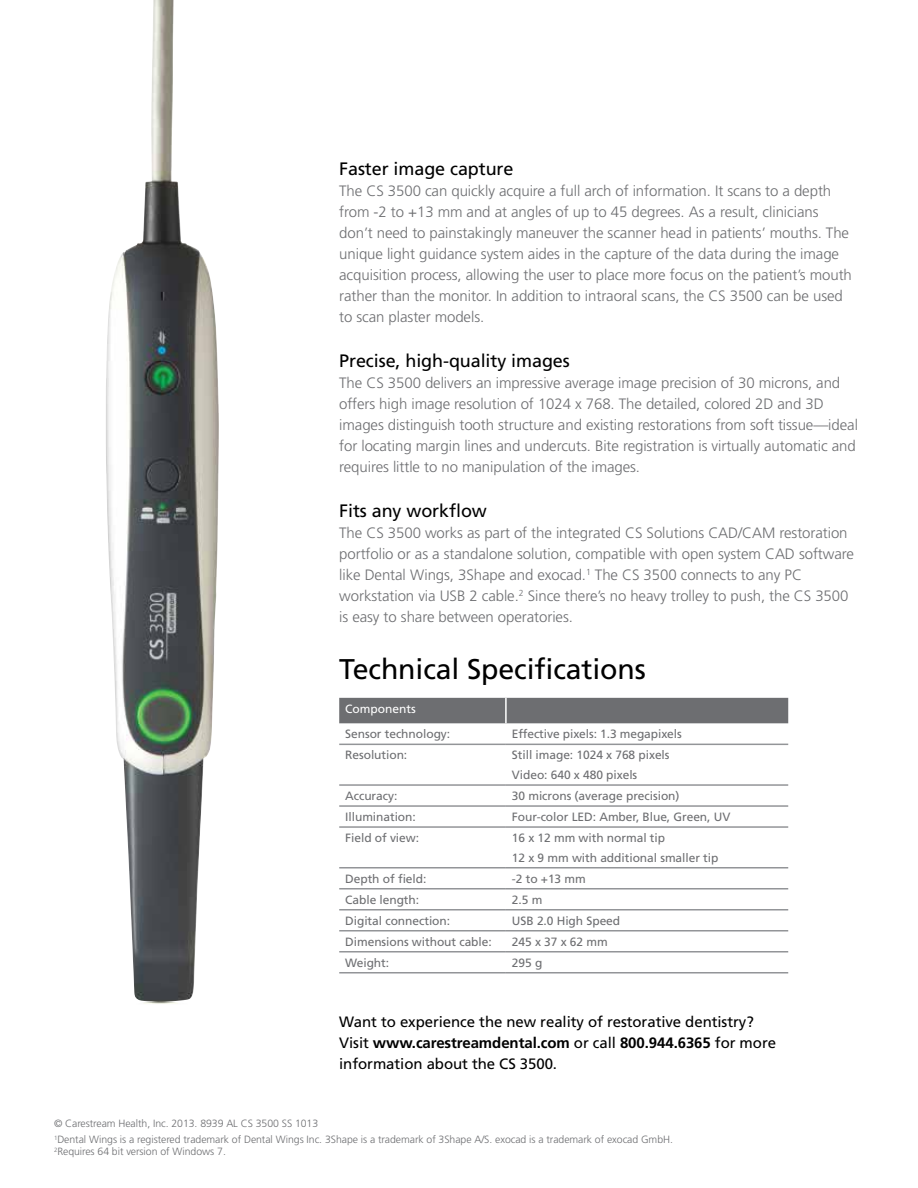
<style>
.page{position:relative;width:918px;height:1188px;background:#fff}
.page>*{position:absolute;margin:0;border:0;box-sizing:border-box;transform-origin:0 0}
.t1{font:28.5px "Frutiger LT Std";letter-spacing:-.005em;color:#000}
.t2{font:18px "Frutiger LT Std";letter-spacing:-.005em;color:#000}
.t3{font:300 15px/21px "Frutiger LT Std";letter-spacing:-.005em;color:#6d6e71}
.t4{font:15px/21px "Frutiger LT Std";letter-spacing:-.005em;color:#000}
.t5{font:12px/19.6px "Frutiger LT Std";letter-spacing:-.005em;color:#6d6e71}
.t6{font:12px "Frutiger LT Std";color:#fff}
.t7{font:300 10.5px/16.2px "Frutiger LT Std";letter-spacing:-.005em;color:#6d6e71}
.s1{font-weight:700}
</style>
<div class="page">
<img style="left:106px;top:0;width:113px;height:1004px">
<div style="left:339px;top:698px;width:449px;height:25px;background:#6d6e71"></div>
<hr style="left:339px;top:744px;width:167px;height:1px;background:#939598">
<hr style="left:506px;top:744px;width:282px;height:1px;background:#939598">
<hr style="left:339px;top:784px;width:167px;height:2px;background:#939598">
<hr style="left:506px;top:784px;width:282px;height:2px;background:#939598">
<hr style="left:339px;top:805px;width:167px;height:2px;background:#939598">
<hr style="left:506px;top:805px;width:282px;height:2px;background:#939598">
<hr style="left:339px;top:826px;width:167px;height:2px;background:#939598">
<hr style="left:506px;top:826px;width:282px;height:2px;background:#939598">
<hr style="left:339px;top:867px;width:167px;height:2px;background:#939598">
<hr style="left:506px;top:867px;width:282px;height:2px;background:#939598">
<hr style="left:339px;top:888px;width:167px;height:2px;background:#939598">
<hr style="left:506px;top:888px;width:282px;height:2px;background:#939598">
<hr style="left:339px;top:909px;width:167px;height:2px;background:#939598">
<hr style="left:506px;top:909px;width:282px;height:2px;background:#939598">
<hr style="left:339px;top:930px;width:167px;height:2px;background:#939598">
<hr style="left:506px;top:930px;width:282px;height:2px;background:#939598">
<hr style="left:339px;top:951px;width:167px;height:2px;background:#939598">
<hr style="left:506px;top:951px;width:282px;height:2px;background:#939598">
<hr style="left:339px;top:972px;width:167px;height:2px;background:#939598">
<hr style="left:506px;top:972px;width:282px;height:2px;background:#939598">
<hr style="left:505px;top:698px;width:2px;height:25px;background:#fff">
<p class="t2" style="left:339px;top:158px;width:176px">Faster image capture</p>
<p class="t3" style="left:339px;top:181px;width:514px">The CS 3500 can quickly acquire a full arch of information. It scans to a depth from -2 to +13 mm and at angles of up to 45 degrees. As a result, clinicians don’t need to painstakingly maneuver the scanner head in patients’ mouths. The unique light guidance system aides in the capture of the data during the image acquisition process, allowing the user to place more focus on the patient’s mouth rather than the monitor. In addition to intraoral scans, the CS 3500 can be used to scan plaster models.</p>
<p class="t2" style="left:339px;top:350px;width:232px">Precise, high-quality images</p>
<p class="t3" style="left:339px;top:373px;width:520px">The CS 3500 delivers an impressive average image precision of 30 microns, and offers high image resolution of 1024 x 768. The detailed, colored 2D and 3D images distinguish tooth structure and existing restorations from soft tissue—ideal for locating margin lines and undercuts. Bite registration is virtually automatic and requires little to no manipulation of the images.</p>
<p class="t2" style="left:339px;top:500px;width:149px">Fits any workflow</p>
<p class="t3" style="left:339px;top:523px;width:516px">The CS 3500 works as part of the integrated CS Solutions CAD/CAM restoration portfolio or as a standalone solution, compatible with open system CAD software like Dental Wings, 3Shape and exocad.<sup>1</sup> The CS 3500 connects to any PC workstation via USB 2 cable.<sup>2</sup> Since there’s no heavy trolley to push, the CS 3500 is easy to share between operatories.</p>
<h1 class="t1" style="left:339px;top:652px;width:308px">Technical Specifications</h1>
<p class="t6" style="left:345px;top:702px;width:72px">Components</p>
<p class="t5" style="left:345px;top:724px;width:106px">Sensor technology:</p>
<p class="t5" style="left:512px;top:724px;width:171px">Effective pixels: 1.3 megapixels</p>
<p class="t5" style="left:345px;top:745px;width:64px">Resolution:</p>
<p class="t5" style="left:512px;top:745px;width:159px">Still image: 1024 x 768 pixels<br>Video: 640 x 480 pixels</p>
<p class="t5" style="left:345px;top:786px;width:54px">Accuracy:</p>
<p class="t5" style="left:512px;top:786px;width:169px">30 microns (average precision)</p>
<p class="t5" style="left:345px;top:807px;width:72px">Illumination:</p>
<p class="t5" style="left:512px;top:807px;width:220px">Four-color LED: Amber, Blue, Green, UV</p>
<p class="t5" style="left:345px;top:828px;width:75px">Field of view:</p>
<p class="t5" style="left:512px;top:828px;width:208px">16 x 12 mm with normal tip<br>12 x 9 mm with additional smaller tip</p>
<p class="t5" style="left:345px;top:869px;width:83px">Depth of field:</p>
<p class="t5" style="left:512px;top:869px;width:75px">-2 to +13 mm</p>
<p class="t5" style="left:345px;top:890px;width:75px">Cable length:</p>
<p class="t5" style="left:512px;top:890px;width:32px">2.5 m</p>
<p class="t5" style="left:345px;top:911px;width:106px">Digital connection:</p>
<p class="t5" style="left:512px;top:911px;width:110px">USB 2.0 High Speed</p>
<p class="t5" style="left:345px;top:932px;width:148px">Dimensions without cable:</p>
<p class="t5" style="left:512px;top:932px;width:97px">245 x 37 x 62 mm</p>
<p class="t5" style="left:345px;top:953px;width:45px">Weight:</p>
<p class="t5" style="left:512px;top:953px;width:32px">295 g</p>
<p class="t4" style="left:339px;top:1012px;width:438px">Want to experience the new reality of restorative dentistry?<br>Visit <span class="s1">www.carestreamdental.com</span> or call <span class="s1">800.944.6365</span> for more information about the CS 3500.</p>
<p class="t7" style="left:54px;top:1116px;width:621px">© Carestream Health, Inc. 2013. 8939 AL CS 3500 SS 1013<br><sup>1</sup>Dental Wings is a registered trademark of Dental Wings Inc. 3Shape is a trademark of 3Shape A/S. exocad is a trademark of exocad GmbH.</p>
<p class="t7" style="left:54px;top:1144px;width:173px"><sup>2</sup>Requires 64 bit version of Windows 7.</p>
</div>
